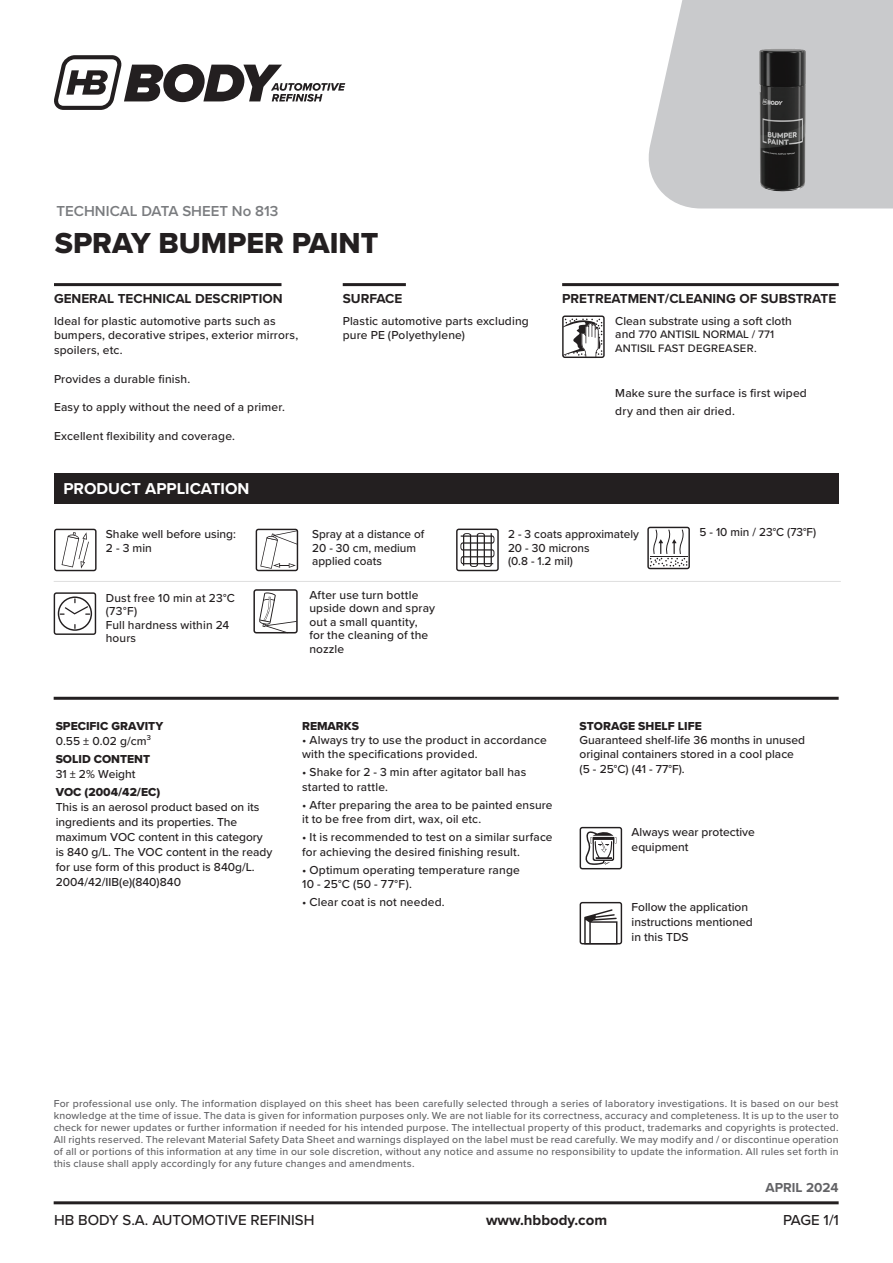
<style>
.page{position:relative;width:893px;height:1263px;background:#fff}
.page>*{position:absolute;margin:0;border:0;box-sizing:border-box;transform-origin:0 0}
.t1{font:30px "Proxima Nova Extrabld";color:#231f20}
.t2{font:700 16.35px "Proxima Nova";color:#fff}
.t3{font:500 15px "Proxima Nova";color:#231f20}
.t4{font:600 15px "Proxima Nova";color:#7a7c7f}
.t5{font:700 15px "Proxima Nova";color:#231f20}
.t6{font:700 13.5px "Proxima Nova";color:#231f20}
.t7{font:700 13.5px "Proxima Nova";color:#636366}
.t8{font:500 12px/13.5px "Proxima Nova";letter-spacing:.01em;color:#231f20}
.t9{font:12px "Proxima Nova Extrabld";color:#231f20}
.t10{font:500 11.25px/13.5px "Proxima Nova";color:#231f20}
.t11{font:500 10.5px/12px "Proxima Nova";letter-spacing:.02em;color:#636366;text-align:justify}
.s1{font-size:12px}
</style>
<div class="page">
<svg style="left:648px;top:0;width:245px;height:208px;fill:#c9cacc"></svg>
<hr style="left:54px;top:697px;width:785px;height:3px;background:#231f20">
<hr style="left:54px;top:1201px;width:785px;height:3px;background:#231f20">
<svg style="left:54px;top:55px;width:291px;height:55px"></svg>
<hr style="left:54px;top:283px;width:227px;height:3px;background:#231f20">
<hr style="left:54px;top:581px;width:787px;height:1px;background:#231f20">
<hr style="left:562px;top:283px;width:277px;height:3px;background:#231f20">
<hr style="left:343px;top:283px;width:63px;height:3px;background:#231f20">
<svg style="left:562px;top:315px;width:43px;height:43px"></svg>
<div style="left:55px;top:473px;width:784px;height:31px;background:#231f20"></div>
<svg style="left:54px;top:529px;width:43px;height:42px"></svg>
<svg style="left:256px;top:529px;width:42px;height:42px"></svg>
<svg style="left:54px;top:592px;width:42px;height:43px"></svg>
<svg style="left:580px;top:827px;width:42px;height:42px"></svg>
<svg style="left:580px;top:902px;width:42px;height:42px"></svg>
<svg style="left:456px;top:529px;width:43px;height:42px"></svg>
<svg style="left:647px;top:527px;width:43px;height:42px"></svg>
<svg style="left:253px;top:589px;width:45px;height:44px"></svg>
<img style="left:681px;top:3px;width:203px;height:204px">
<p class="t4" style="left:57px;top:200px;width:223px">TECHNICAL DATA SHEET No 813</p>
<h1 class="t1" style="left:55px;top:221px;width:325px">SPRAY BUMPER PAINT</h1>
<p class="t6" style="left:54px;top:288px;width:230px">GENERAL TECHNICAL DESCRIPTION</p>
<p class="t6" style="left:562px;top:288px;width:276px">PRETREATMENT/CLEANING OF SUBSTRATE</p>
<p class="t8" style="left:54px;top:313px;width:246px;line-height:14.4px">Ideal for plastic automotive parts such as bumpers, decorative stripes, exterior mirrors, spoilers, etc.</p>
<p class="t8" style="left:54px;top:371px;width:138px">Provides a durable finish.</p>
<p class="t8" style="left:54px;top:400px;width:232px">Easy to apply without the need of a primer.</p>
<p class="t8" style="left:54px;top:429px;width:182px">Excellent flexibility and coverage.</p>
<p class="t6" style="left:343px;top:288px;width:61px">SURFACE</p>
<p class="t8" style="left:343px;top:313px;width:188px;line-height:14.4px">Plastic automotive parts excluding pure PE (Polyethylene)</p>
<p class="t8" style="left:615px;top:314px;width:178px">Clean substrate using a soft cloth</p>
<p class="t10" style="left:615px;top:328px;width:160px"><span class="s1">and</span> 770 ANTISIL NORMAL / 771<br>ANTISIL FAST DEGREASER.</p>
<p class="t8" style="left:615px;top:384px;width:193px;line-height:18px">Make sure the surface is first wiped dry and then air dried.</p>
<h2 class="t2" style="left:63px;top:476px;width:188px">PRODUCT APPLICATION</h2>
<p class="t8" style="left:106px;top:527px;width:132px">Shake well before using:<br>2 - 3 min</p>
<p class="t8" style="left:312px;top:527px;width:114px">Spray at a distance of<br>20 - 30 cm, medium applied coats</p>
<p class="t8" style="left:106px;top:591px;width:131px">Dust free 10 min at 23°C (73°F)<br>Full hardness within 24 hours</p>
<p class="t8" style="left:309px;top:587px;width:127px">After use turn bottle upside down and spray out a small quantity, for the cleaning of the nozzle</p>
<p class="t8" style="left:508px;top:527px;width:132px">2 - 3 coats approximately<br>20 - 30 microns<br>(0.8 - 1.2 mil)</p>
<p class="t8" style="left:699px;top:525px;width:118px">5 - 10 min / 23°C (73°F)</p>
<p class="t9" style="left:56px;top:717px;width:109px">SPECIFIC GRAVITY</p>
<p class="t8" style="left:56px;top:733px;width:97px">0.55 ± 0.02 g/cm3</p>
<p class="t9" style="left:56px;top:750px;width:96px">SOLID CONTENT</p>
<p class="t8" style="left:56px;top:766px;width:81px">31 ± 2% Weight</p>
<p class="t9" style="left:56px;top:783px;width:106px">VOC (2004/42/EC)</p>
<p class="t8" style="left:56px;top:799px;width:218px;line-height:15px">This is an aerosol product based on its ingredients and its properties. The maximum VOC content in this category is 840 g/L. The VOC content in the ready for use form of this product is 840g/L.<br>2004/42/IIB(e)(840)840</p>
<p class="t9" style="left:302px;top:717px;width:58px">REMARKS</p>
<p class="t8" style="left:302px;top:732px;width:246px;line-height:14.4px">• Always try to use the product in accordance with the specifications provided.</p>
<p class="t8" style="left:302px;top:765px;width:226px;line-height:14.4px">• Shake for 2 - 3 min after agitator ball has started to rattle.</p>
<p class="t8" style="left:302px;top:797px;width:252px;line-height:14.4px">• After preparing the area to be painted ensure it to be free from dirt, wax, oil etc.</p>
<p class="t8" style="left:302px;top:830px;width:252px;line-height:14.4px">• It is recommended to test on a similar surface for achieving the desired finishing result.</p>
<p class="t8" style="left:302px;top:862px;width:219px;line-height:14.4px">• Optimum operating temperature range<br>10 - 25°C (50 - 77°F).</p>
<p class="t8" style="left:302px;top:895px;width:144px">• Clear coat is not needed.</p>
<p class="t9" style="left:580px;top:717px;width:124px">STORAGE SHELF LIFE</p>
<p class="t8" style="left:580px;top:732px;width:227px;line-height:14.4px">Guaranteed shelf-life 36 months in unused original containers stored in a cool place (5 - 25°C) (41 - 77°F).</p>
<p class="t8" style="left:632px;top:824px;width:125px;line-height:15px">Always wear protective equipment</p>
<p class="t8" style="left:632px;top:899px;width:123px;line-height:15px">Follow the application instructions mentioned in this TDS</p>
<p class="t11" style="left:54px;top:1097px;width:787px">For professional use only. The information displayed on this sheet has been carefully selected through a series of laboratory investigations. It is based on our best knowledge at the time of issue. The data is given for information purposes only. We are not liable for its correctness, accuracy and completeness. It is up to the user to check for newer updates or further information if needed for his intended purpose. The intellectual property of this product, trademarks and copyrights is protected.<br>All rights reserved. The relevant Material Safety Data Sheet and warnings displayed on the label must be read carefully. We may modify and / or discontinue operation of all or portions of this information at any time in our sole discretion, without any notice and assume no responsibility to update the information. All rules set forth in this clause shall apply accordingly for any future changes and amendments.</p>
<p class="t7" style="left:765px;top:1178px;width:75px">APRIL 2024</p>
<p class="t3" style="left:54px;top:1209px;width:262px">HB BODY S.A. AUTOMOTIVE REFINISH</p>
<p class="t5" style="left:486px;top:1209px;width:123px">www.hbbody.com</p>
<p class="t3" style="left:783px;top:1209px;width:57px">PAGE 1/1</p>
</div>
